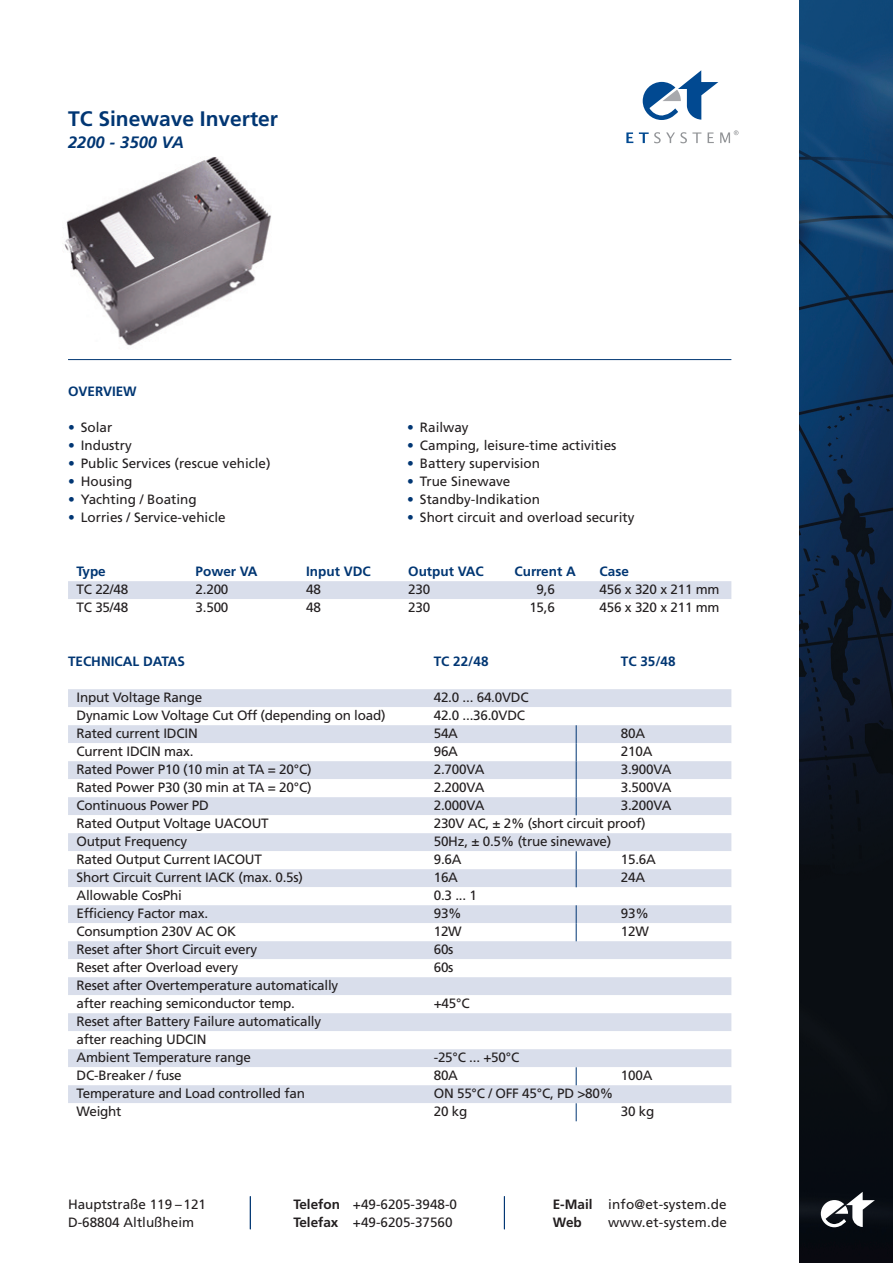
<style>
.page{position:relative;width:893px;height:1263px;background:#fff}
.page>*{position:absolute;margin:0;border:0;box-sizing:border-box;transform-origin:0 0}
.t1{font:700 21px "Frutiger";color:#013673}
.t2{font:italic 700 16.5px "Frutiger";color:#013673}
.t3{font:13.5px/18px "Frutiger";letter-spacing:-.015em;color:#231f20}
.t4{font:700 13.5px "Frutiger";color:#013673}
.t5{font:13.5px "Frutiger";letter-spacing:.015em;color:#231f20}
.t6{font:700 13.5px "Frutiger";color:#231f20}
.s1{color:#013673}
.s2{font-weight:700}
</style>
<div class="page">
<img style="left:64px;top:157px;width:240px;height:204px">
<img style="left:799px;top:0;width:94px;height:1263px">
<svg style="left:821px;top:1192px;width:54px;height:35px"></svg>
<hr style="left:68px;top:359px;width:663px;height:1px;background:#013673">
<div style="left:68px;top:581px;width:663px;height:18px;background:#d9deeb"></div>
<div style="left:68px;top:689px;width:663px;height:18px;background:#d9deeb"></div>
<div style="left:68px;top:725px;width:663px;height:18px;background:#d9deeb"></div>
<div style="left:68px;top:761px;width:663px;height:18px;background:#d9deeb"></div>
<div style="left:68px;top:797px;width:663px;height:18px;background:#d9deeb"></div>
<div style="left:68px;top:833px;width:663px;height:18px;background:#d9deeb"></div>
<div style="left:68px;top:869px;width:663px;height:18px;background:#d9deeb"></div>
<div style="left:68px;top:905px;width:663px;height:18px;background:#d9deeb"></div>
<div style="left:68px;top:941px;width:663px;height:18px;background:#d9deeb"></div>
<div style="left:68px;top:977px;width:663px;height:18px;background:#d9deeb"></div>
<div style="left:68px;top:1013px;width:663px;height:18px;background:#d9deeb"></div>
<div style="left:68px;top:1049px;width:663px;height:18px;background:#d9deeb"></div>
<div style="left:68px;top:1085px;width:663px;height:18px;background:#d9deeb"></div>
<hr style="left:250px;top:1196px;width:1px;height:33px;background:#013673">
<hr style="left:504px;top:1196px;width:1px;height:33px;background:#013673">
<svg style="left:576px;top:725px;width:1px;height:90px"></svg>
<svg style="left:576px;top:851px;width:1px;height:36px"></svg>
<svg style="left:576px;top:905px;width:1px;height:36px"></svg>
<svg style="left:576px;top:1103px;width:1px;height:18px"></svg>
<svg style="left:576px;top:1067px;width:1px;height:18px"></svg>
<svg style="left:643px;top:70px;width:75px;height:50px"></svg>
<svg style="left:626px;top:132px;width:7px;height:11px"></svg>
<svg style="left:639px;top:132px;width:62px;height:11px"></svg>
<svg style="left:708px;top:132px;width:6px;height:11px"></svg>
<svg style="left:720px;top:130px;width:18px;height:13px"></svg>
<h1 class="t1" style="left:68px;top:110px;width:212px">TC Sinewave Inverter</h1>
<p class="t2" style="left:68px;top:135px;width:117px">2200 - 3500 VA</p>
<p class="t4" style="left:68px;top:386px;width:70px">OVERVIEW</p>
<p class="t3" style="left:68px;top:419px;width:46px"><span class="s1">•</span> Solar</p>
<p class="t3" style="left:68px;top:437px;width:65px"><span class="s1">•</span> Industry</p>
<p class="t3" style="left:68px;top:455px;width:204px"><span class="s1">•</span> Public Services (rescue vehicle)</p>
<p class="t3" style="left:68px;top:473px;width:66px"><span class="s1">•</span> Housing</p>
<p class="t3" style="left:68px;top:491px;width:130px"><span class="s1">•</span> Yachting / Boating</p>
<p class="t3" style="left:68px;top:509px;width:159px"><span class="s1">•</span> Lorries / Service-vehicle</p>
<p class="t3" style="left:407px;top:419px;width:63px"><span class="s1">•</span> Railway</p>
<p class="t3" style="left:407px;top:437px;width:211px"><span class="s1">•</span> Camping, leisure-time activities</p>
<p class="t3" style="left:407px;top:455px;width:134px"><span class="s1">•</span> Battery supervision</p>
<p class="t3" style="left:407px;top:473px;width:105px"><span class="s1">•</span> True Sinewave</p>
<p class="t3" style="left:407px;top:491px;width:134px"><span class="s1">•</span> Standby-Indikation</p>
<p class="t3" style="left:407px;top:509px;width:229px"><span class="s1">•</span> Short circuit and overload security</p>
<p class="t4" style="left:77px;top:566px;width:31px">Type</p>
<p class="t4" style="left:196px;top:566px;width:64px">Power VA</p>
<p class="t4" style="left:306px;top:566px;width:66px">Input VDC</p>
<p class="t4" style="left:408px;top:566px;width:77px">Output VAC</p>
<p class="t4" style="left:514px;top:566px;width:63px">Current A</p>
<p class="t4" style="left:600px;top:566px;width:31px">Case</p>
<p class="t3" style="left:77px;top:581px;width:53px">TC 22/48</p>
<p class="t3" style="left:196px;top:581px;width:34px">2.200</p>
<p class="t3" style="left:306px;top:581px;width:16px">48</p>
<p class="t3" style="left:408px;top:581px;width:24px">230</p>
<p class="t3" style="left:537px;top:581px;width:20px">9,6</p>
<p class="t3" style="left:600px;top:581px;width:121px">456 x 320 x 211 mm</p>
<p class="t3" style="left:77px;top:599px;width:53px">TC 35/48</p>
<p class="t3" style="left:196px;top:599px;width:34px">3.500</p>
<p class="t3" style="left:306px;top:599px;width:16px">48</p>
<p class="t3" style="left:408px;top:599px;width:24px">230</p>
<p class="t3" style="left:529px;top:599px;width:27px">15,6</p>
<p class="t3" style="left:600px;top:599px;width:121px">456 x 320 x 211 mm</p>
<p class="t4" style="left:68px;top:656px;width:119px">TECHNICAL DATAS</p>
<p class="t4" style="left:434px;top:656px;width:56px">TC 22/48</p>
<p class="t4" style="left:621px;top:656px;width:56px">TC 35/48</p>
<p class="t3" style="left:77px;top:689px;width:127px">Input Voltage Range</p>
<p class="t3" style="left:434px;top:689px;width:96px">42.0 ... 64.0VDC</p>
<p class="t3" style="left:77px;top:707px;width:311px">Dynamic Low Voltage Cut Off (depending on load)</p>
<p class="t3" style="left:434px;top:707px;width:93px">42.0 ...36.0VDC</p>
<p class="t3" style="left:77px;top:725px;width:123px">Rated current IDCIN</p>
<p class="t3" style="left:434px;top:725px;width:26px">54A</p>
<p class="t3" style="left:621px;top:725px;width:26px">80A</p>
<p class="t3" style="left:77px;top:743px;width:118px">Current IDCIN max.</p>
<p class="t3" style="left:434px;top:743px;width:26px">96A</p>
<p class="t3" style="left:621px;top:743px;width:33px">210A</p>
<p class="t3" style="left:77px;top:761px;width:236px">Rated Power P10 (10 min at TA = 20°C)</p>
<p class="t3" style="left:434px;top:761px;width:52px">2.700VA</p>
<p class="t3" style="left:621px;top:761px;width:52px">3.900VA</p>
<p class="t3" style="left:77px;top:779px;width:236px">Rated Power P30 (30 min at TA = 20°C)</p>
<p class="t3" style="left:434px;top:779px;width:52px">2.200VA</p>
<p class="t3" style="left:621px;top:779px;width:52px">3.500VA</p>
<p class="t3" style="left:77px;top:797px;width:134px">Continuous Power PD</p>
<p class="t3" style="left:434px;top:797px;width:52px">2.000VA</p>
<p class="t3" style="left:621px;top:797px;width:52px">3.200VA</p>
<p class="t3" style="left:77px;top:815px;width:194px">Rated Output Voltage UACOUT</p>
<p class="t3" style="left:434px;top:815px;width:213px">230V AC, ± 2% (short circuit proof)</p>
<p class="t3" style="left:77px;top:833px;width:112px">Output Frequency</p>
<p class="t3" style="left:434px;top:833px;width:179px">50Hz, ± 0.5% (true sinewave)</p>
<p class="t3" style="left:77px;top:851px;width:187px">Rated Output Current IACOUT</p>
<p class="t3" style="left:434px;top:851px;width:29px">9.6A</p>
<p class="t3" style="left:621px;top:851px;width:37px">15.6A</p>
<p class="t3" style="left:77px;top:869px;width:228px">Short Circuit Current IACK (max. 0.5s)</p>
<p class="t3" style="left:434px;top:869px;width:26px">16A</p>
<p class="t3" style="left:621px;top:869px;width:26px">24A</p>
<p class="t3" style="left:77px;top:887px;width:107px">Allowable CosPhi</p>
<p class="t3" style="left:434px;top:887px;width:45px">0.3 ... 1</p>
<p class="t3" style="left:77px;top:905px;width:133px">Efficiency Factor max.</p>
<p class="t3" style="left:434px;top:905px;width:30px">93%</p>
<p class="t3" style="left:621px;top:905px;width:30px">93%</p>
<p class="t3" style="left:77px;top:923px;width:161px">Consumption 230V AC OK</p>
<p class="t3" style="left:434px;top:923px;width:30px">12W</p>
<p class="t3" style="left:621px;top:923px;width:30px">12W</p>
<p class="t3" style="left:77px;top:941px;width:182px">Reset after Short Circuit every</p>
<p class="t3" style="left:434px;top:941px;width:21px">60s</p>
<p class="t3" style="left:77px;top:959px;width:163px">Reset after Overload every</p>
<p class="t3" style="left:434px;top:959px;width:21px">60s</p>
<p class="t3" style="left:77px;top:977px;width:263px">Reset after Overtemperature automatically after reaching semiconductor temp.</p>
<p class="t3" style="left:434px;top:995px;width:37px">+45°C</p>
<p class="t3" style="left:77px;top:1013px;width:246px">Reset after Battery Failure automatically after reaching UDCIN<br>Ambient Temperature range</p>
<p class="t3" style="left:434px;top:1049px;width:87px">-25°C ... +50°C</p>
<p class="t3" style="left:77px;top:1067px;width:107px">DC-Breaker / fuse</p>
<p class="t3" style="left:434px;top:1067px;width:26px">80A</p>
<p class="t3" style="left:621px;top:1067px;width:33px">100A</p>
<p class="t3" style="left:77px;top:1085px;width:230px">Temperature and Load controlled fan</p>
<p class="t3" style="left:434px;top:1085px;width:181px">ON 55°C / OFF 45°C, PD &gt;80%</p>
<p class="t3" style="left:77px;top:1103px;width:46px">Weight</p>
<p class="t3" style="left:434px;top:1103px;width:35px">20 kg</p>
<p class="t3" style="left:621px;top:1103px;width:35px">30 kg</p>
<p class="t3" style="left:68px;top:1196px;width:140px">Hauptstraße 119 –121</p>
<p class="t3" style="left:293px;top:1196px;width:165px"><span class="s2">Telefon</span> +49-6205-3948-0</p>
<p class="t5" style="left:553px;top:1198px;width:175px"><span class="s2">E-Mail</span> info@et-system.de</p>
<p class="t3" style="left:68px;top:1214px;width:128px">D-68804 Altlußheim</p>
<p class="t3" style="left:293px;top:1214px;width:161px"><span class="s2">Telefax</span> +49-6205-37560</p>
<p class="t6" style="left:553px;top:1216px;width:31px">Web</p>
<p class="t5" style="left:608px;top:1216px;width:120px">www.et-system.de</p>
</div>
